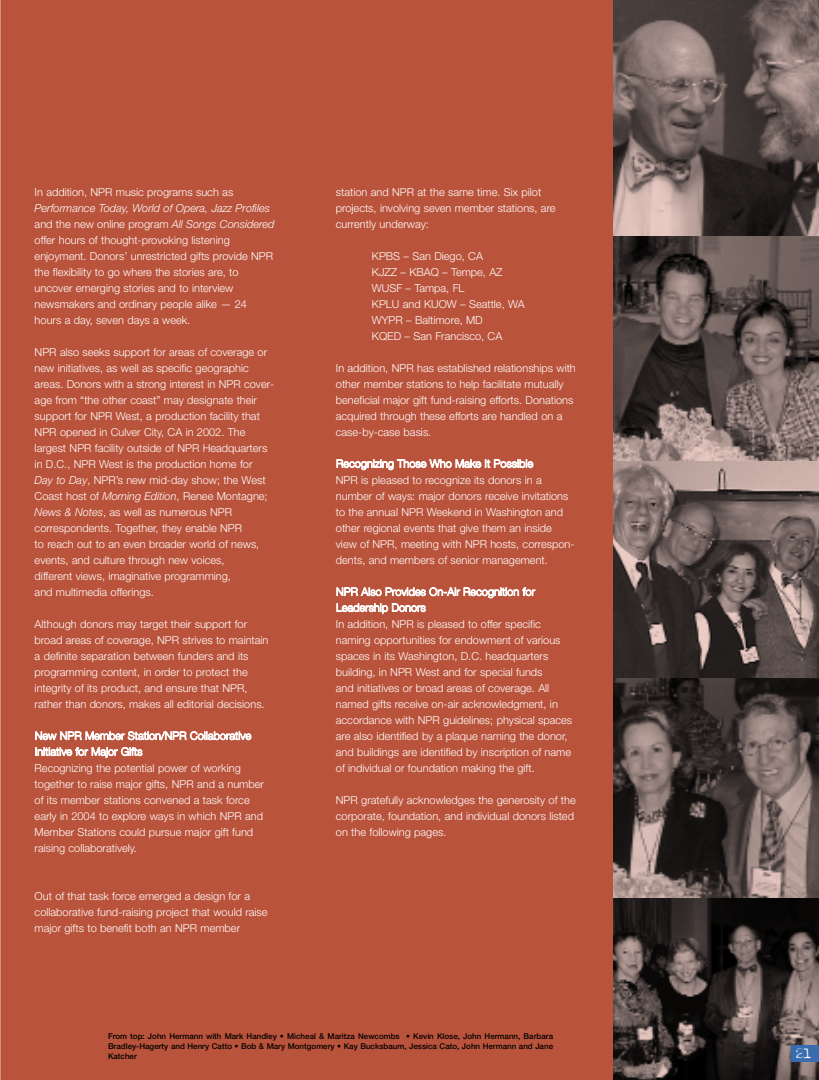
<style>
.page{position:relative;width:819px;height:1080px;background:#fff}
.page>*{position:absolute;margin:0;border:0;box-sizing:border-box;transform-origin:0 0}
.t1{font:16px "Vintage Typewriter One";color:#fff}
.t2{font:300 11px/16px "Helvetica Neue";color:#fff}
.t3{font:500 8px/10px "Helvetica Neue";color:#000;text-align:justify}
.s1{font-style:italic}
</style>
<div class="page">
<img style="left:613px;top:235px;width:206px;height:227px">
<img style="left:613px;top:898px;width:206px;height:182px">
<svg style="left:613px;top:462px;width:206px;height:216px;background:#685a56"></svg>
<svg style="left:613px;top:678px;width:206px;height:220px;background:#594d4a"></svg>
<img style="left:613px;top:0;width:206px;height:235px">
<div style="left:0;top:0;width:613px;height:1080px;background:#ba533b"></div>
<hr style="left:0;top:0;width:1px;height:1080px;background:#d28f80">
<div style="left:792px;top:1045px;width:27px;height:17px;background:#396caf"></div>
<p class="t2" style="left:35px;top:185px;width:200px">In addition, NPR music programs such as</p>
<p class="t2" style="left:35px;top:201px;width:241px"><span class="s1">Performance Today, World of Opera, Jazz Profiles </span>and the new online program <span class="s1">All Songs Considered </span>offer hours of thought-provoking listening enjoyment. Donors’ unrestricted gifts provide NPR the flexibility to go where the stories are, to uncover emerging stories and to interview newsmakers and ordinary people alike — 24 hours a day, seven days a week.</p>
<p class="t2" style="left:35px;top:345px;width:241px">NPR also seeks support for areas of coverage or new initiatives, as well as specific geographic areas. Donors with a strong interest in NPR cover&shy;age from “the other coast” may designate their support for NPR West, a production facility that NPR opened in Culver City, CA in 2002. The largest NPR facility outside of NPR Headquarters in D.C., NPR West is the production home for<br><span class="s1">Day to Day</span>, NPR’s new mid-day show; the West Coast host of <span class="s1">Morning Edition</span>, Renee Montagne; <span class="s1">News &amp; Notes</span>, as well as numerous NPR correspondents. Together, they enable NPR<br>to reach out to an even broader world of news, events, and culture through new voices,<br>different views, imaginative programming,<br>and multimedia offerings.</p>
<p class="t2" style="left:35px;top:617px;width:235px">Although donors may target their support for broad areas of coverage, NPR strives to maintain a definite separation between funders and its programming content, in order to protect the integrity of its product, and ensure that NPR, rather than donors, makes all editorial decisions.</p>
<p class="t2" style="left:35px;top:729px;width:231px">New NPR Member Station/NPR Collaborative Initiative for Major Gifts<br>Recognizing the potential power of working together to raise major gifts, NPR and a number of its member stations convened a task force early in 2004 to explore ways in which NPR and Member Stations could pursue major gift fund raising collaboratively.</p>
<p class="t2" style="left:35px;top:889px;width:234px">Out of that task force emerged a design for a collaborative fund-raising project that would raise major gifts to benefit both an NPR member</p>
<p class="t2" style="left:336px;top:185px;width:221px">station and NPR at the same time. Six pilot projects, involving seven member stations, are currently underway:</p>
<p class="t2" style="left:372px;top:249px;width:154px">KPBS – San Diego, CA<br>KJZZ – KBAQ – Tempe, AZ<br>WUSF – Tampa, FL<br>KPLU and KUOW – Seattle, WA<br>WYPR – Baltimore, MD<br>KQED – San Francisco, CA</p>
<p class="t2" style="left:336px;top:361px;width:241px">In addition, NPR has established relationships with other member stations to help facilitate mutually beneficial major gift fund-raising efforts. Donations acquired through these efforts are handled on a case-by-case basis.</p>
<p class="t2" style="left:336px;top:457px;width:240px">Recognizing Those Who Make It Possible<br>NPR is pleased to recognize its donors in a number of ways: major donors receive invitations to the annual NPR Weekend in Washington and other regional events that give them an inside view of NPR, meeting with NPR hosts, correspon&shy;dents, and members of senior management.</p>
<p class="t2" style="left:336px;top:585px;width:238px">NPR Also Provides On-Air Recognition for Leadership Donors<br>In addition, NPR is pleased to offer specific naming opportunities for endowment of various spaces in its Washington, D.C. headquarters building, in NPR West and for special funds<br>and initiatives or broad areas of coverage. All named gifts receive on-air acknowledgment, in accordance with NPR guidelines; physical spaces are also identified by a plaque naming the donor, and buildings are identified by inscription of name of individual or foundation making the gift.</p>
<p class="t2" style="left:336px;top:793px;width:241px">NPR gratefully acknowledges the generosity of the corporate, foundation, and individual donors listed on the following pages.</p>
<p class="t3" style="left:108px;top:1032px;width:447px">From top: John Hermann with Mark Handley • Micheal &amp; Maritza Newcombs • Kevin Klose, John Hermann, Barbara Bradley-Hagerty and Henry Catto • Bob &amp; Mary Montgomery • Kay Bucksbaum, Jessica Cato, John Hermann and Jane Katcher</p>
<h1 class="t1" style="left:795px;top:1043px;width:19px">21</h1>
</div>
